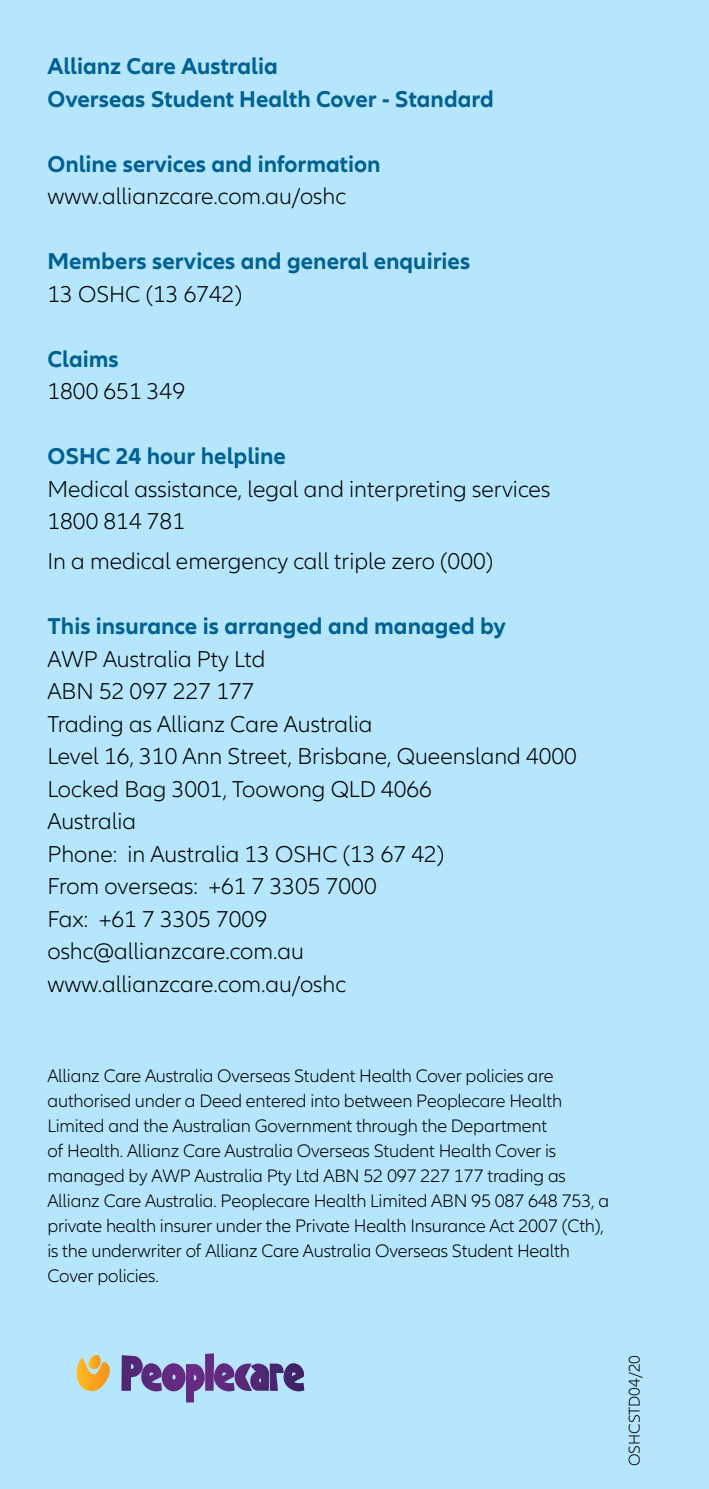
<style>
.page{position:relative;width:709px;height:1489px;background:#fff}
.page>*{position:absolute;margin:0;border:0;box-sizing:border-box;transform-origin:0 0}
.Contact_9_5_13_ASL_D{font:300 23.75px/32.5px "Allianz Neo";color:#000}
.Contact_9_5_13_ASL_D-2{font:700 23.75px "Allianz Neo";color:#006192}
.Policy_legal_informa{font:300 18.75px/25px "Allianz Neo";letter-spacing:-.01em;color:#000}
.Body{font:300 16.25px "Allianz Neo";color:#000}
.s1{font-weight:700;color:#006192}
</style>
<div class="page">
<div style="left:0;top:0;width:709px;height:1488px;background:#b5e6fb"></div>
<svg style="left:76px;top:1355px;width:34px;height:37px"></svg>
<div style="left:205px;top:1353px;width:9px;height:37px;background:#642a82"></div>
<svg style="left:213px;top:1363px;width:92px;height:29px"></svg>
<svg style="left:121px;top:1354px;width:85px;height:48px"></svg>
<p class="Contact_9_5_13_ASL_D-2" style="left:47px;top:52px;width:232px">Allianz Care Australia</p>
<p class="Contact_9_5_13_ASL_D-2" style="left:47px;top:85px;width:448px">Overseas Student Health Cover - Standard</p>
<p class="Contact_9_5_13_ASL_D-2" style="left:47px;top:150px;width:334px">Online services and information</p>
<p class="Contact_9_5_13_ASL_D" style="left:47px;top:181px;width:300px">www.allianzcare.com.au/oshc</p>
<p class="Contact_9_5_13_ASL_D-2" style="left:47px;top:247px;width:424px">Members services and general enquiries</p>
<p class="Contact_9_5_13_ASL_D" style="left:47px;top:278px;width:196px">13 OSHC (13 6742)</p>
<p class="Contact_9_5_13_ASL_D-2" style="left:47px;top:345px;width:73px">Claims</p>
<p class="Contact_9_5_13_ASL_D" style="left:47px;top:376px;width:139px">1800 651 349</p>
<p class="Contact_9_5_13_ASL_D" style="left:47px;top:441px;width:504px"><span class="s1">OSHC 24 hour helpline<br></span>Medical assistance, legal and interpreting services</p>
<p class="Contact_9_5_13_ASL_D" style="left:47px;top:506px;width:139px">1800 814 781</p>
<p class="Contact_9_5_13_ASL_D" style="left:47px;top:545px;width:447px">In a medical emergency call triple zero (000)</p>
<p class="Contact_9_5_13_ASL_D-2" style="left:47px;top:612px;width:460px">This insurance is arranged and managed by</p>
<p class="Contact_9_5_13_ASL_D" style="left:47px;top:643px;width:219px">AWP Australia Pty Ltd</p>
<p class="Contact_9_5_13_ASL_D" style="left:47px;top:675px;width:209px">ABN 52 097 227 177</p>
<p class="Contact_9_5_13_ASL_D" style="left:47px;top:708px;width:327px">Trading as Allianz Care Australia</p>
<p class="Contact_9_5_13_ASL_D" style="left:47px;top:740px;width:531px">Level 16, 310 Ann Street, Brisbane, Queensland 4000</p>
<p class="Contact_9_5_13_ASL_D" style="left:47px;top:773px;width:386px">Locked Bag 3001, Toowong QLD 4066</p>
<p class="Contact_9_5_13_ASL_D" style="left:47px;top:805px;width:90px">Australia</p>
<p class="Contact_9_5_13_ASL_D" style="left:47px;top:838px;width:398px">Phone: in Australia 13 OSHC (13 67 42)</p>
<p class="Contact_9_5_13_ASL_D" style="left:47px;top:870px;width:331px">From overseas: +61 7 3305 7000</p>
<p class="Contact_9_5_13_ASL_D" style="left:47px;top:903px;width:221px">Fax: +61 7 3305 7009</p>
<p class="Contact_9_5_13_ASL_D" style="left:47px;top:935px;width:258px">oshc@allianzcare.com.au</p>
<p class="Contact_9_5_13_ASL_D" style="left:47px;top:968px;width:300px">www.allianzcare.com.au/oshc</p>
<p class="Policy_legal_informa" style="left:47px;top:1063px;width:563px">Allianz Care Australia Overseas Student Health Cover policies are authorised under a Deed entered into between Peoplecare Health Limited and the Australian Government through the Department<br>of Health. Allianz Care Australia Overseas Student Health Cover is managed by AWP Australia Pty Ltd ABN 52 097 227 177 trading as Allianz Care Australia. Peoplecare Health Limited ABN 95 087 648 753, a private health insurer under the Private Health Insurance Act 2007 (Cth), is the underwriter of Allianz Care Australia Overseas Student Health Cover policies.</p>
<p class="Body" style="left:625px;top:1465px;width:113px;rotate:-90deg">OSHCSTD04/20</p>
</div>
